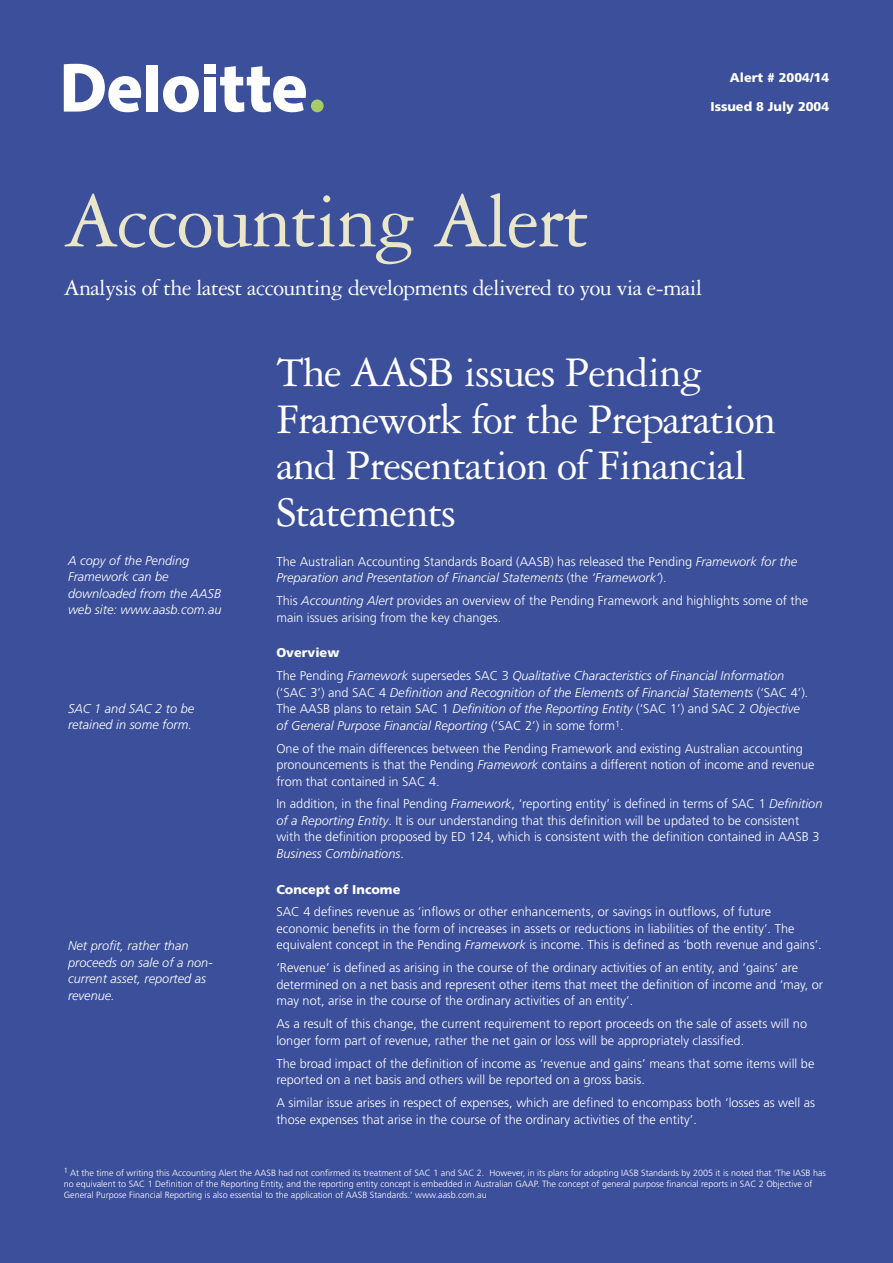
<style>
.page{position:relative;width:893px;height:1263px;background:#3b4f9a}
.page>*{position:absolute;margin:0;border:0;box-sizing:border-box;transform-origin:0 0}
.t1{font:82.5px "Garamond Three";letter-spacing:-.025em;color:#eae6cc}
.t2{font:45px/46.5px "Garamond Three";letter-spacing:-.025em;color:#fff}
.t3{font:24px "Garamond Three";letter-spacing:-.025em;color:#fff}
.t4{font:300 12.75px/16.5px "Frutiger";color:#fff}
.t5{font:italic 300 12.75px/16.5px "Frutiger";color:#fff}
.t6{font:900 12.75px "Frutiger";color:#fff}
.t7{font:300 9px/11.2px "Frutiger";color:#fff}
.s1{font-style:normal}
.s2{font-style:italic}
.s3{font-weight:900;font-style:normal}
</style>
<div class="page">
<div style="left:146px;top:65px;width:12px;height:47px;background:#fff"></div>
<svg style="left:163px;top:76px;width:36px;height:36px"></svg>
<div style="left:204px;top:77px;width:11px;height:35px;background:#fff"></div>
<div style="left:204px;top:65px;width:11px;height:9px;background:#fff"></div>
<svg style="left:220px;top:66px;width:86px;height:46px"></svg>
<div style="left:311px;top:99px;width:13px;height:13px;background:#a6cc67;border-radius:50%"></div>
<svg style="left:64px;top:64px;width:77px;height:48px"></svg>
<p class="t6" style="left:730px;top:70px;width:101px">Alert # 2004/14</p>
<p class="t6" style="left:710px;top:99px;width:120px">Issued 8 July 2004</p>
<h1 class="t1" style="left:64px;top:177px;width:527px">Accounting Alert</h1>
<h3 class="t3" style="left:64px;top:275px;width:640px">Analysis of the latest accounting developments delivered to you via e-mail</h3>
<p class="t5" style="left:68px;top:552px;width:155px">A copy of the Pending<br>Framework can be downloaded from the AASB web site: www.aasb.com.au</p>
<p class="t5" style="left:68px;top:700px;width:128px">SAC 1 and SAC 2 to be retained in some form.</p>
<p class="t5" style="left:68px;top:937px;width:146px">Net profit, rather than proceeds on sale of a non&shy;current asset, reported as revenue.</p>
<h2 class="t2" style="left:276px;top:350px;width:501px">The AASB issues Pending<br>Framework for the Preparation and Presentation of Financial<br>Statements</h2>
<p class="t5" style="left:276px;top:553px;width:522px"><span class="s1">The Australian Accounting Standards Board (AASB) has released the Pending</span> Framework for the<br>Preparation and Presentation of Financial Statements <span class="s1">(the</span> ‘Framework’<span class="s1">).</span></p>
<p class="t4" style="left:276px;top:593px;width:533px">This <span class="s2">Accounting Alert</span> provides an overview of the Pending Framework and highlights some of the main issues arising from the key changes.</p>
<p class="t5" style="left:276px;top:641px;width:509px;line-height:23px"><span class="s3">Overview<br></span><span class="s1">The Pending</span> Framework <span class="s1">supersedes SAC 3</span> Qualitative Characteristics of Financial Information</p>
<p class="t5" style="left:276px;top:684px;width:534px"><span class="s1">(‘SAC 3’) and SAC 4</span> Definition and Recognition of the Elements of Financial Statements <span class="s1">(‘SAC 4’)</span>.<br><span class="s1">The AASB plans to retain SAC 1</span> Definition of the Reporting Entity <span class="s1">(‘SAC 1’) and SAC 2</span> Objective of General Purpose Financial Reporting <span class="s1">(‘SAC 2’) in some form</span><sup>1</sup><span class="s1">.</span></p>
<p class="t4" style="left:276px;top:740px;width:540px">One of the main differences between the Pending Framework and existing Australian accounting pronouncements is that the Pending <span class="s2">Framework</span> contains a different notion of income and revenue from that contained in SAC 4.</p>
<p class="t4" style="left:276px;top:796px;width:547px">In addition, in the final Pending <span class="s2">Framework</span>, ‘reporting entity’ is defined in terms of SAC 1 <span class="s2">Definition of a Reporting Entity</span>. It is our understanding that this definition will be updated to be consistent with the definition proposed by ED 124, which is consistent with the definition contained in AASB 3<br><span class="s2">Business Combinations</span>.</p>
<p class="t6" style="left:276px;top:881px;width:126px">Concept of Income</p>
<p class="t4" style="left:276px;top:904px;width:547px">SAC 4 defines revenue as ‘inflows or other enhancements, or savings in outflows, of future economic benefits in the form of increases in assets or reductions in liabilities of the entity’. The equivalent concept in the Pending <span class="s2">Framework</span> is income. This is defined as ‘both revenue and gains’.</p>
<p class="t4" style="left:276px;top:960px;width:548px">‘Revenue’ is defined as arising in the course of the ordinary activities of an entity, and ‘gains’ are determined on a net basis and represent other items that meet the definition of income and ‘may, or may not, arise in the course of the ordinary activities of an entity’.</p>
<p class="t4" style="left:276px;top:1016px;width:532px">As a result of this change, the current requirement to report proceeds on the sale of assets will no longer form part of revenue, rather the net gain or loss will be appropriately classified.</p>
<p class="t4" style="left:276px;top:1055px;width:539px">The broad impact of the definition of income as ‘revenue and gains’ means that some items will be reported on a net basis and others will be reported on a gross basis.</p>
<p class="t4" style="left:276px;top:1094px;width:540px">A similar issue arises in respect of expenses, which are defined to encompass both ‘losses as well as those expenses that arise in the course of the ordinary activities of the entity’.</p>
<p class="t7" style="left:64px;top:1167px;width:764px"><sup>1</sup> At the time of writing this Accounting Alert the AASB had not confirmed its treatment of SAC 1 and SAC 2. However, in its plans for adopting IASB Standards by 2005 it is noted that ‘The IASB has no equivalent to SAC 1 Definition of the Reporting Entity, and the reporting entity concept is embedded in Australian GAAP. The concept of general purpose financial reports in SAC 2 Objective of<br>General Purpose Financial Reporting is also essential to the application of AASB Standards.’ www.aasb.com.au</p>
</div>
